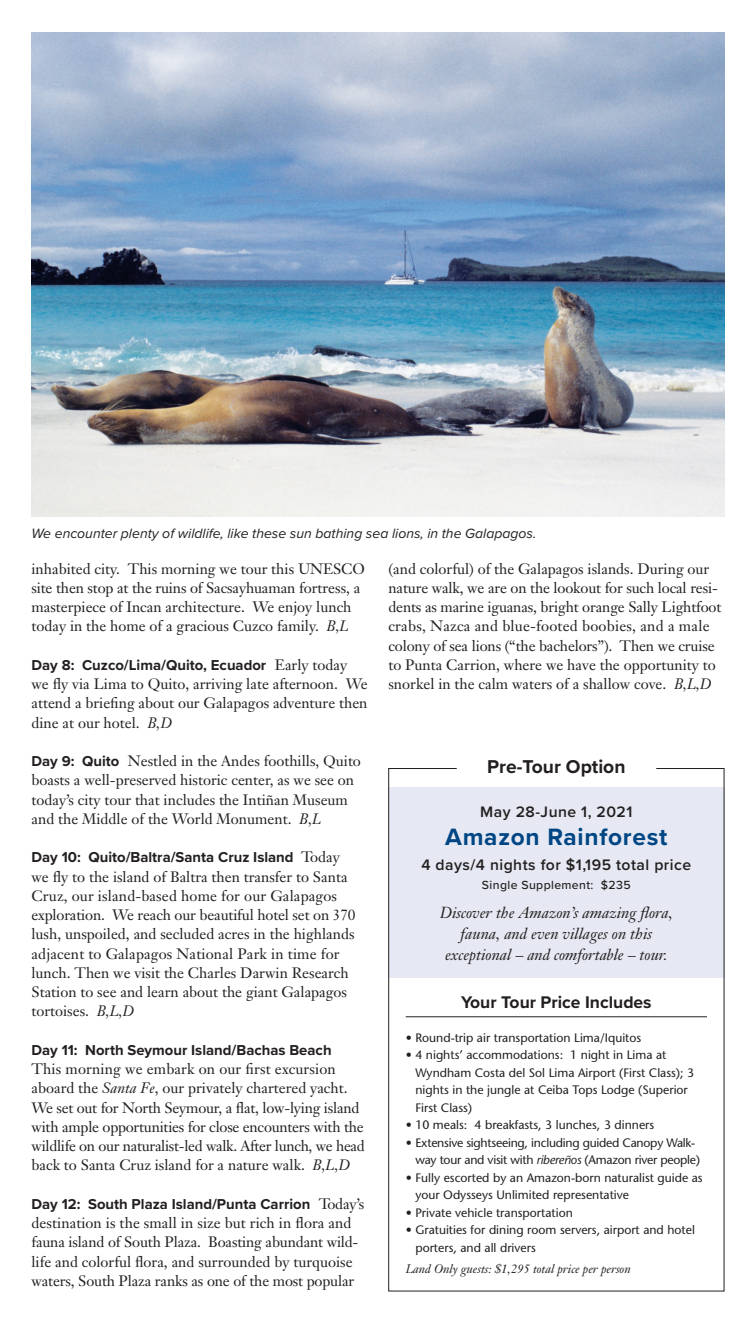
<style>
.page{position:relative;width:756px;height:1323px;background:#fff}
.page>*{position:absolute;margin:0;border:0;box-sizing:border-box;transform-origin:0 0}
.t1{font:700 24.5px "Proxima Nova";letter-spacing:.03em;color:#004684}
.t2{font:700 19.25px "Proxima Nova";color:#231f20}
.t3{font:700 17.5px "Proxima Nova";color:#231f20}
.Description{font:italic 15.75px/21px "Janson Text";color:#231f20;text-align:center}
.t4{font:600 15.75px "Proxima Nova";letter-spacing:.03em;color:#231f20}
.t5{font:14.88px/19.2px "Janson Text";color:#231f20}
.t6{font:italic 14px "Proxima Nova";color:#231f20}
.Bullets{font:12.25px/17.5px "Stone Sans";color:#231f20}
.Bullets-2{font:12.25px/17.5px "Stone Sans";letter-spacing:-.02em;color:#231f20}
.Land_Only_Guests{font:italic 12.25px "Janson Text";color:#231f20}
.t7{font:500 12.25px "Proxima Nova";letter-spacing:.03em;color:#231f20}
.s1{font-style:italic}
.s2{font-family:"Proxima Nova";font-weight:700}
</style>
<div class="page">
<svg style="left:388px;top:768px;width:337px;height:524px"></svg>
<img style="left:32px;top:32px;width:692px;height:485px">
<p class="t6" style="left:32px;top:523px;width:506px">We encounter plenty of wildlife, like these sun bathing sea lions, in the Galapagos.</p>
<p class="t5" style="left:388px;top:559px;width:334px">(and colorful) of the Galapagos islands. During our nature walk, we are on the lookout for such local resi&shy;dents as marine iguanas, bright orange Sally Lightfoot crabs, Nazca and blue-footed boobies, and a male colony of sea lions (“the bachelors”). Then we cruise to Punta Carrion, where we have the opportunity to snorkel in the calm waters of a shallow cove. <span class="s1">B,L,D</span></p>
<p class="t5" style="left:32px;top:559px;width:335px">inhabited city. This morning we tour this UNESCO site then stop at the ruins of Sacsayhuaman fortress, a masterpiece of Incan architecture. We enjoy lunch today in the home of a gracious Cuzco family. <span class="s1">B,L</span></p>
<p class="t5" style="left:32px;top:655px;width:338px"><span class="s2">Day 8: Cuzco/Lima/Quito, Ecuador</span> Early today we fly via Lima to Quito, arriving late afternoon. We attend a briefing about our Galapagos adventure then dine at our hotel. <span class="s1">B,D</span></p>
<p class="t5" style="left:32px;top:751px;width:331px"><span class="s2">Day 9: Quito</span> Nestled in the Andes foothills, Quito boasts a well-preserved historic center, as we see on today’s city tour that includes the Intiñan Museum and the Middle of the World Monument. <span class="s1">B,L</span></p>
<p class="t5" style="left:32px;top:847px;width:326px"><span class="s2">Day 10: Quito/Baltra/Santa Cruz Island</span> Today we fly to the island of Baltra then transfer to Santa Cruz, our island-based home for our Galapagos exploration. We reach our beautiful hotel set on 370 lush, unspoiled, and secluded acres in the highlands adjacent to Galapagos National Park in time for lunch. Then we visit the Charles Darwin Research Station to see and learn about the giant Galapagos tortoises. <span class="s1">B,L,D</span></p>
<p class="t5" style="left:32px;top:1040px;width:335px"><span class="s2">Day 11: North Seymour Island/Bachas Beach </span>This morning we embark on our first excursion aboard the <span class="s1">Santa Fe</span>, our privately chartered yacht.<br>We set out for North Seymour, a flat, low-lying island with ample opportunities for close encounters with the wildlife on our naturalist-led walk. After lunch, we head back to Santa Cruz island for a nature walk. <span class="s1">B,L,D</span></p>
<p class="t5" style="left:32px;top:1194px;width:334px"><span class="s2">Day 12: South Plaza Island/Punta Carrion</span> Today’s destination is the small in size but rich in flora and fauna island of South Plaza. Boasting abundant wild&shy;life and colorful flora, and surrounded by turquoise waters, South Plaza ranks as one of the most popular</p>
<p class="t2" style="left:487px;top:752px;width:140px">Pre-Tour Option</p>
<p class="t4" style="left:480px;top:800px;width:154px">May 28-June 1, 2021</p>
<p class="t1" style="left:445px;top:819px;width:224px">Amazon Rainforest</p>
<p class="t4" style="left:422px;top:853px;width:271px">4 days/4 nights for $1,195 total price</p>
<p class="t7" style="left:482px;top:876px;width:150px">Single Supplement: $235</p>
<p class="Description" style="left:440px;top:902px;width:235px">Discover the Amazon’s amazing flora, fauna, and even villages on this exceptional – and comfortable – tour.</p>
<p class="t3" style="left:461px;top:990px;width:192px">Your Tour Price Includes</p>
<p class="Bullets" style="left:406px;top:1029px;width:237px">• Round-trip air transportation Lima/Iquitos</p>
<p class="Bullets" style="left:415px;top:1046px;width:280px;text-indent:-10px">• 4 nights’ accommodations: 1 night in Lima at Wyndham Costa del Sol Lima Airport (First Class); 3 nights in the jungle at Ceiba Tops Lodge (Superior First Class)</p>
<p class="Bullets" style="left:406px;top:1116px;width:250px">• 10 meals: 4 breakfasts, 3 lunches, 3 dinners</p>
<p class="Bullets-2" style="left:415px;top:1134px;width:286px;text-indent:-10px">• Extensive sightseeing, including guided Canopy Walk&shy;way tour and visit with <span class="s1">ribereños</span> (Amazon river people)</p>
<p class="Bullets" style="left:415px;top:1169px;width:289px;text-indent:-10px">• Fully escorted by an Amazon-born naturalist guide as your Odysseys Unlimited representative</p>
<p class="Bullets" style="left:406px;top:1204px;width:169px">• Private vehicle transportation</p>
<p class="Bullets" style="left:415px;top:1221px;width:281px;text-indent:-10px">• Gratuities for dining room servers, airport and hotel porters, and all drivers</p>
<p class="Land_Only_Guests" style="left:406px;top:1261px;width:227px">Land Only guests: $1,295 total price per person</p>
</div>
